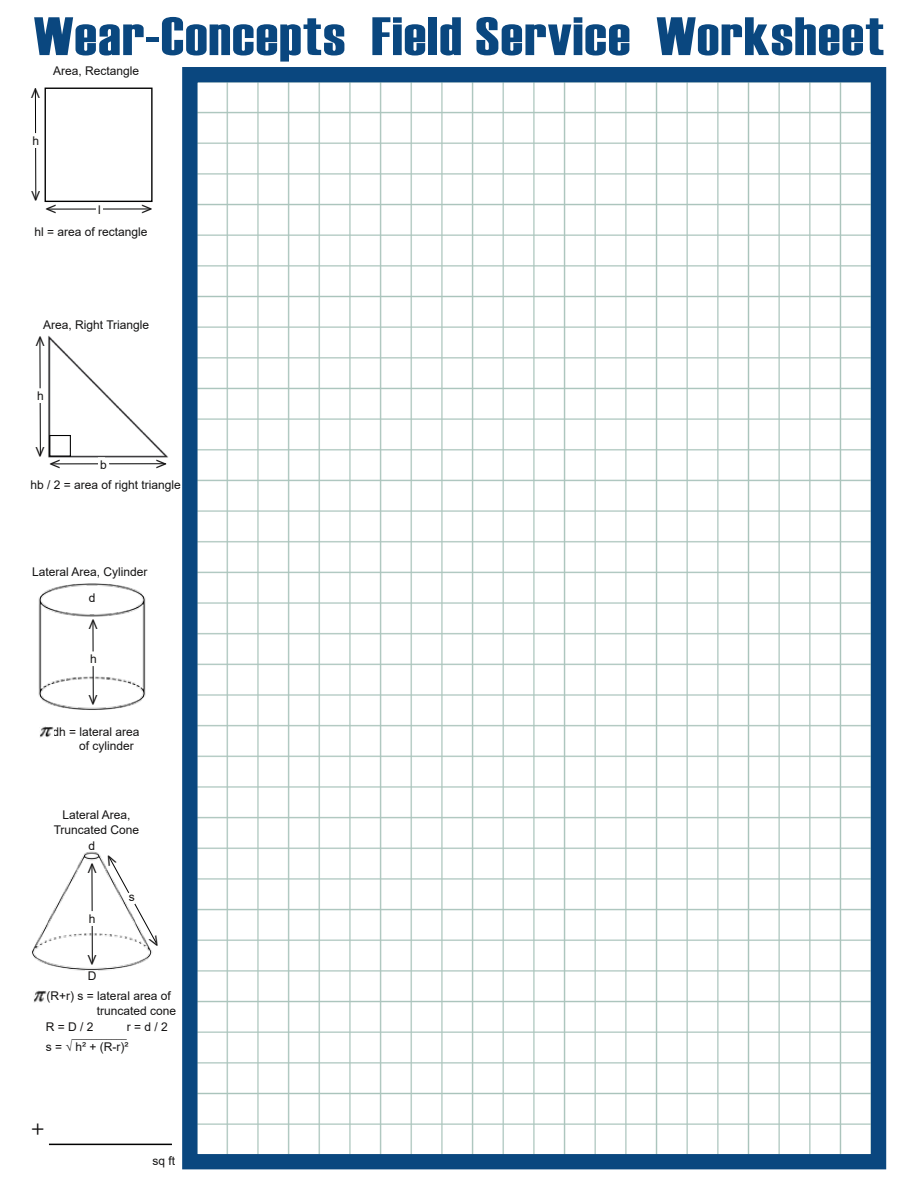
<style>
.page{position:relative;width:918px;height:1188px;background:#fff}
.page>*{position:absolute;margin:0;border:0;box-sizing:border-box;transform-origin:0 0}
.t1{font:54px "Haettenschweiler";letter-spacing:.02em;color:#0a477f;scale:1.16 1}
.t2{font:700 21px "Times New Roman";color:#141313}
.t3{font:700 18px "Times New Roman";color:#141313}
.t4{font:12px/14.4px "Arial";color:#141313}
.t5{font:9px "Arial";color:#141313}
</style>
<div class="page">
<img style="left:38px;top:583px;width:108px;height:127px">
<hr style="left:93px;top:621px;width:1px;height:82px;background:#010000">
<svg style="left:85px;top:648px;width:18px;height:26px"></svg>
<svg style="left:40px;top:726px;width:13px;height:11px"></svg>
<img style="left:32px;top:851px;width:121px;height:120px">
<img style="left:34px;top:991px;width:13px;height:11px">
<hr style="left:92px;top:864px;width:1px;height:98px;background:#010000">
<img style="left:48px;top:336px;width:120px;height:122px">
<hr style="left:52px;top:463px;width:114px;height:1px;background:#010000">
<div style="left:49px;top:435px;width:22px;height:22px;border:1px solid #010000"></div>
<svg style="left:39px;top:337px;width:11px;height:119px"></svg>
<svg style="left:94px;top:454px;width:21px;height:11px"></svg>
<div style="left:45px;top:88px;width:108px;height:114px;border:1px solid #010000"></div>
<hr style="left:35px;top:88px;width:1px;height:112px;background:#010000">
<svg style="left:35px;top:130px;width:11px;height:25px"></svg>
<hr style="left:48px;top:209px;width:102px;height:1px;background:#010000">
<hr style="left:49px;top:1144px;width:123px;height:1px;background:#010000">
<img style="left:198px;top:83px;width:672px;height:1070px">
<div style="left:182px;top:67px;width:704px;height:1102px;border:15px solid #0a477f"></div>
<svg style="left:84px;top:853px;width:73px;height:94px"></svg>
<h1 class="t1" style="left:34px;top:0;width:734px">Wear-Concepts Field Service Worksheet</h1>
<p class="t4" style="left:53px;top:63px;width:88px">Area, Rectangle</p>
<h3 class="t3" style="left:49px;top:88px;width:12px;rotate:90deg">&lt;</h3>
<p class="t4" style="left:33px;top:133px;width:8px">h</p>
<h3 class="t3" style="left:23px;top:201px;width:12px;rotate:-90deg">&lt;</h3>
<h3 class="t3" style="left:46px;top:196px;width:12px">&lt;</h3>
<p class="t4" style="left:98px;top:203px;width:4px">l</p>
<h3 class="t3" style="left:142px;top:196px;width:12px">&gt;</h3>
<p class="t4" style="left:35px;top:225px;width:115px">hl = area of rectangle</p>
<p class="t4" style="left:43px;top:317px;width:108px">Area, Right Triangle</p>
<h3 class="t3" style="left:53px;top:336px;width:12px;rotate:90deg">&lt;</h3>
<p class="t4" style="left:37px;top:388px;width:8px">h</p>
<h3 class="t3" style="left:27px;top:457px;width:12px;rotate:-90deg">&lt;</h3>
<h3 class="t3" style="left:50px;top:451px;width:12px">&lt;</h3>
<h3 class="t3" style="left:156px;top:451px;width:12px">&gt;</h3>
<p class="t4" style="left:100px;top:457px;width:8px">b</p>
<p class="t4" style="left:30px;top:478px;width:152px">hb / 2 = area of right triangle</p>
<p class="t4" style="left:32px;top:565px;width:117px">Lateral Area, Cylinder</p>
<p class="t4" style="left:89px;top:591px;width:8px">d</p>
<h3 class="t3" style="left:106px;top:619px;width:12px;rotate:90deg">&lt;</h3>
<p class="t4" style="left:90px;top:652px;width:8px">h</p>
<h3 class="t3" style="left:80px;top:705px;width:12px;rotate:-90deg">&lt;</h3>
<p class="t4" style="left:79px;top:724px;width:62px;text-indent:-27px">dh = lateral area of cylinder</p>
<p class="t4" style="left:54px;top:808px;width:87px;text-align:center">Lateral Area,<br>Truncated Cone</p>
<p class="t4" style="left:88px;top:839px;width:8px">d</p>
<h3 class="t3" style="left:105px;top:863px;width:12px;rotate:90deg">&lt;</h3>
<p class="t4" style="left:89px;top:911px;width:8px">h</p>
<h3 class="t3" style="left:79px;top:965px;width:12px;rotate:-90deg">&lt;</h3>
<p class="t4" style="left:88px;top:968px;width:10px">D</p>
<p class="t4" style="left:129px;top:890px;width:7px">s</p>
<p class="t4" style="left:97px;top:989px;width:81px;text-indent:-50px">(R+r) s = lateral area of truncated cone</p>
<p class="t4" style="left:46px;top:1019px;width:49px">R = D / 2</p>
<p class="t4" style="left:46px;top:1016px;width:124px;line-height:20px;text-indent:81px">r = d / 2 s = √ h² + (R-r)²</p>
<p class="t5" style="left:72px;top:1029px;width:57px">___________</p>
<h2 class="t2" style="left:32px;top:1113px;width:13px">+</h2>
<p class="t4" style="left:153px;top:1153px;width:24px">sq ft</p>
</div>
